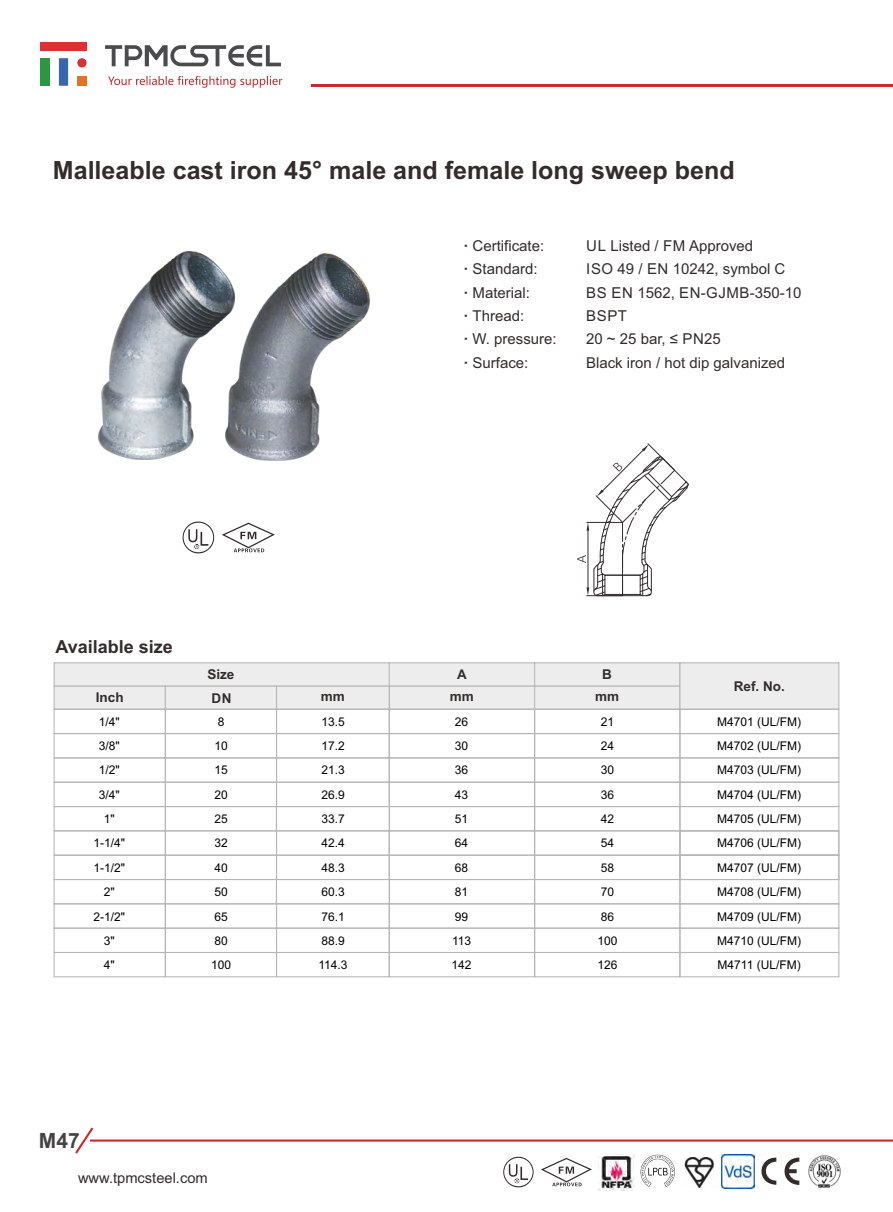
<style>
.page{position:relative;width:893px;height:1212px;background:#fff}
.page>*{position:absolute;margin:0;border:0;box-sizing:border-box;transform-origin:0 0}
.t1{font:700 25.05px "Arial";color:#332c2b}
.t2{font:700 21px "Arial";color:#464443}
.t3{font:700 18px "Arial";color:#332c2b}
.t4{font:15px/23.4px "Arial";color:#332c2b}
.t5{font:14.7px "Arial";color:#332c2b}
.t6{font:700 13.5px/21.9px "Arial";color:#332c2b;text-align:center}
.t7{font:700 13.35px "Arial";color:#332c2b}
.t8{font:12px/24.5px "Arial";color:#000}
.s1{font-weight:700}
</style>
<div class="page">
<hr style="left:90px;top:1139px;width:803px;height:2px;background:#ca2a2e">
<svg style="left:75px;top:1127px;width:20px;height:27px"></svg>
<svg style="left:761px;top:1157px;width:38px;height:28px"></svg>
<img style="left:598px;top:1154px;width:36px;height:36px">
<img style="left:684px;top:1157px;width:30px;height:30px">
<svg style="left:640px;top:1155px;width:35px;height:32px"></svg>
<img style="left:721px;top:1154px;width:34px;height:34px">
<img style="left:808px;top:1155px;width:33px;height:33px">
<svg style="left:541px;top:1158px;width:51px;height:28px"></svg>
<svg style="left:503px;top:1157px;width:31px;height:30px"></svg>
<hr style="left:311px;top:85px;width:582px;height:2px;background:#ca2a2e">
<div style="left:41px;top:42px;width:46px;height:8px;background:#dc3134"></div>
<div style="left:59px;top:58px;width:9px;height:28px;background:#3767ae"></div>
<div style="left:77px;top:76px;width:10px;height:10px;background:#e47029"></div>
<div style="left:41px;top:58px;width:9px;height:28px;background:#2d9644"></div>
<div style="left:77px;top:58px;width:10px;height:9px;background:#dc3134;border-radius:50%"></div>
<svg style="left:105px;top:45px;width:176px;height:21px"></svg>
<svg style="left:108px;top:76px;width:174px;height:12px"></svg>
<svg style="left:222px;top:523px;width:53px;height:29px"></svg>
<svg style="left:183px;top:521px;width:31px;height:32px"></svg>
<svg style="left:54px;top:662px;width:785px;height:315px"></svg>
<img style="left:235px;top:254px;width:135px;height:207px">
<img style="left:99px;top:251px;width:136px;height:209px">
<svg style="left:577px;top:443px;width:112px;height:153px"></svg>
<h1 class="t1" style="left:53px;top:161px;width:683px">Malleable cast iron 45° male and female long sweep bend</h1>
<p class="t4" style="left:463px;top:235px;width:95px"><span class="s1">·</span> Certificate:<br><span class="s1">·</span> Standard:<br><span class="s1">·</span> Material:<br><span class="s1">·</span> Thread:<br><span class="s1">·</span> W. pressure: <span class="s1">·</span> Surface:</p>
<p class="t4" style="left:586px;top:235px;width:217px">UL Listed / FM Approved<br>ISO 49 / EN 10242, symbol C<br>BS EN 1562, EN-GJMB-350-10<br>BSPT<br>20 ~ 25 bar, ≤ PN25<br>Black iron / hot dip galvanized</p>
<h3 class="t3" style="left:55px;top:640px;width:119px">Available size</h3>
<p class="t6" style="left:207px;top:665px;width:29px">Size</p>
<p class="t6" style="left:96px;top:688px;width:29px">Inch</p>
<p class="t6" style="left:211px;top:688px;width:21px">DN</p>
<p class="t6" style="left:321px;top:687px;width:26px">mm</p>
<p class="t7" style="left:457px;top:669px;width:11px">A</p>
<p class="t6" style="left:450px;top:687px;width:26px">mm</p>
<p class="t6" style="left:595px;top:665px;width:26px">B mm</p>
<p class="t6" style="left:734px;top:676px;width:53px">Ref. No.</p>
<p class="t8" style="left:94px;top:710px;width:33px;text-align:center">1/4"<br>3/8"<br>1/2"<br>3/4"<br>1"<br>1-1/4"<br>1-1/2"<br>2"<br>2-1/2"<br>3"<br>4"</p>
<p class="t8" style="left:318px;top:710px;width:31px">13.5<br>17.2<br>21.3<br>26.9<br>33.7<br>42.4<br>48.3<br>60.3<br>76.1<br>88.9<br>114.3</p>
<p class="t8" style="left:211px;top:710px;width:22px;text-align:center">8<br>10<br>15<br>20<br>25<br>32<br>40<br>50<br>65<br>80<br>100</p>
<p class="t8" style="left:717px;top:710px;width:86px;text-align:justify">M4701 (UL/FM)<br>M4702 (UL/FM)<br>M4703 (UL/FM)<br>M4704 (UL/FM)<br>M4705 (UL/FM)<br>M4706 (UL/FM)<br>M4707 (UL/FM)<br>M4708 (UL/FM)<br>M4709 (UL/FM)<br>M4710 (UL/FM)<br>M4711 (UL/FM)</p>
<p class="t8" style="left:452px;top:710px;width:22px">26<br>30<br>36<br>43<br>51<br>64<br>68<br>81<br>99<br>113<br>142</p>
<p class="t8" style="left:597px;top:710px;width:22px">21<br>24<br>30<br>36<br>42<br>54<br>58<br>70<br>86<br>100<br>126</p>
<h2 class="t2" style="left:39px;top:1133px;width:42px">M47</h2>
<p class="t5" style="left:78px;top:1172px;width:131px">www.tpmcsteel.com</p>
</div>
